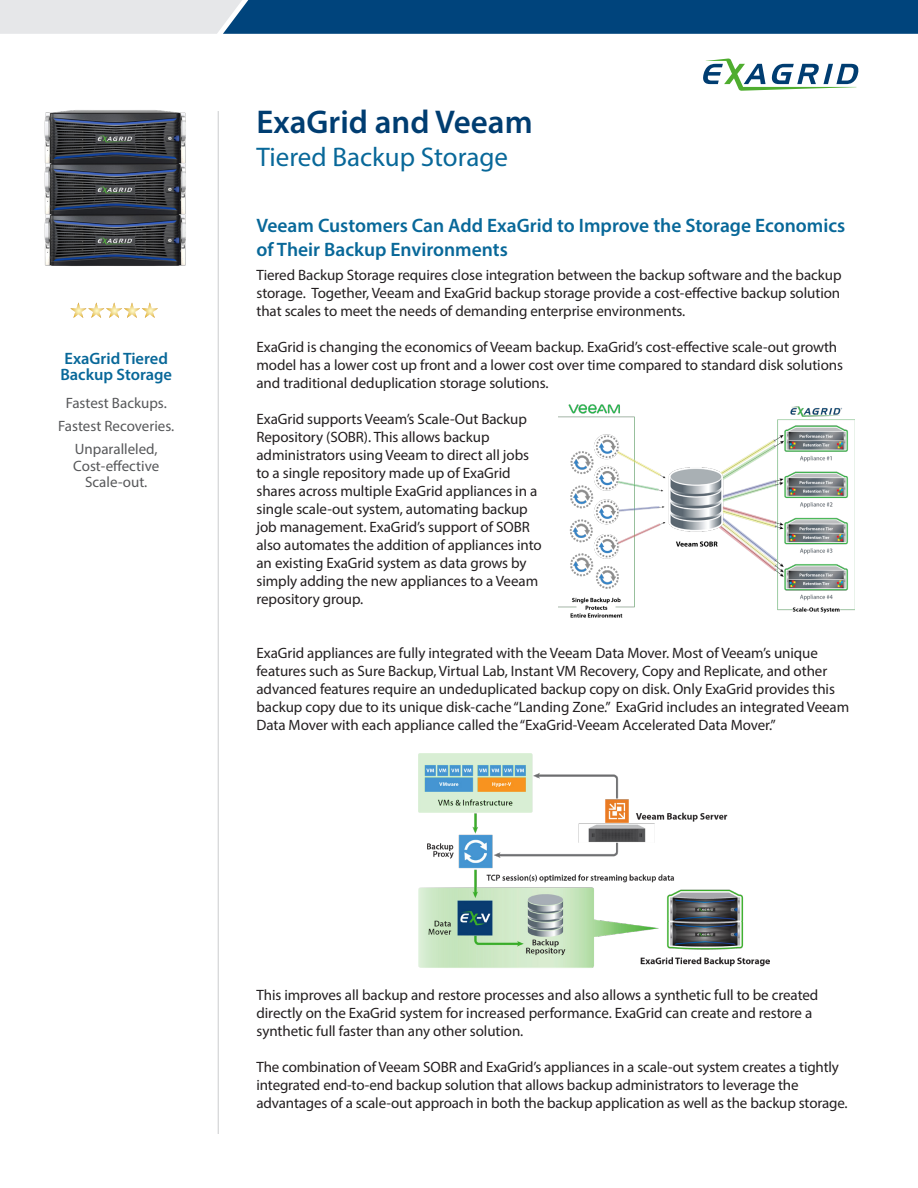
<style>
.page{position:relative;width:918px;height:1188px;background:#fff}
.page>*{position:absolute;margin:0;border:0;box-sizing:border-box;transform-origin:0 0}
.Main_Header{font:600 33px "Myriad Pro";color:#003d71}
.Main_Subhead{font:27px "Myriad Pro";color:#086899}
.Blue_Paragraph_heade{font:600 19.5px/24px "Myriad Pro";color:#086899}
.t1{font:600 16.5px/16.5px "Myriad Pro";color:#086899}
.Body_Copy{font:15px/18px "Myriad Pro";letter-spacing:-.005em;color:#231f20}
.t2{font:15px/16.5px "Myriad Pro";color:#57585a;text-align:center}
</style>
<div class="page">
<svg style="left:0;top:0;width:918px;height:34px;background:#3c6e98"></svg>
<hr style="left:218px;top:111px;width:1px;height:1023px;background:#d1d2d4">
<svg style="left:703px;top:58px;width:156px;height:33px"></svg>
<img style="left:44px;top:110px;width:142px;height:156px">
<svg style="left:70px;top:302px;width:88px;height:16px"></svg>
<img style="left:558px;top:404px;width:296px;height:214px">
<img style="left:418px;top:754px;width:351px;height:214px">
<p class="t1" style="left:60px;top:350px;width:113px">ExaGrid Tiered<br>Backup Storage</p>
<p class="t2" style="left:66px;top:394px;width:103px">Fastest Backups.</p>
<p class="t2" style="left:58px;top:417px;width:118px">Fastest Recoveries.</p>
<p class="t2" style="left:73px;top:441px;width:88px">Unparalleled,<br>Cost-effective<br>Scale-out.</p>
<p class="Main_Header" style="left:256px;top:101px;width:278px">ExaGrid and Veeam</p>
<p class="Main_Subhead" style="left:256px;top:140px;width:253px">Tiered Backup Storage</p>
<p class="Blue_Paragraph_heade" style="left:256px;top:213px;width:590px">Veeam Customers Can Add ExaGrid to Improve the Storage Economics of Their Backup Environments</p>
<p class="Body_Copy" style="left:256px;top:266px;width:587px;text-align:justify">Tiered Backup Storage requires close integration between the backup software and the backup storage. Together, Veeam and ExaGrid backup storage provide a cost-effective backup solution that scales to meet the needs of demanding enterprise environments.</p>
<p class="Body_Copy" style="left:256px;top:338px;width:588px">ExaGrid is changing the economics of Veeam backup. ExaGrid’s cost-effective scale-out growth model has a lower cost up front and a lower cost over time compared to standard disk solutions and traditional deduplication storage solutions.</p>
<p class="Body_Copy" style="left:256px;top:410px;width:287px">ExaGrid supports Veeam’s Scale-Out Backup Repository (SOBR). This allows backup administrators using Veeam to direct all jobs to a single repository made up of ExaGrid shares across multiple ExaGrid appliances in a single scale-out system, automating backup job management. ExaGrid’s support of SOBR also automates the addition of appliances into an existing ExaGrid system as data grows by simply adding the new appliances to a Veeam repository group.</p>
<p class="Body_Copy" style="left:256px;top:644px;width:594px">ExaGrid appliances are fully integrated with the Veeam Data Mover. Most of Veeam’s unique features such as Sure Backup, Virtual Lab, Instant VM Recovery, Copy and Replicate, and other advanced features require an undeduplicated backup copy on disk. Only ExaGrid provides this backup copy due to its unique disk-cache “Landing Zone.” ExaGrid includes an integrated Veeam Data Mover with each appliance called the “ExaGrid-Veeam Accelerated Data Mover.”</p>
<p class="Body_Copy" style="left:256px;top:986px;width:563px">This improves all backup and restore processes and also allows a synthetic full to be created directly on the ExaGrid system for increased performance. ExaGrid can create and restore a synthetic full faster than any other solution.</p>
<p class="Body_Copy" style="left:256px;top:1058px;width:593px">The combination of Veeam SOBR and ExaGrid’s appliances in a scale-out system creates a tightly integrated end-to-end backup solution that allows backup administrators to leverage the advantages of a scale-out approach in both the backup application as well as the backup storage.</p>
</div>
